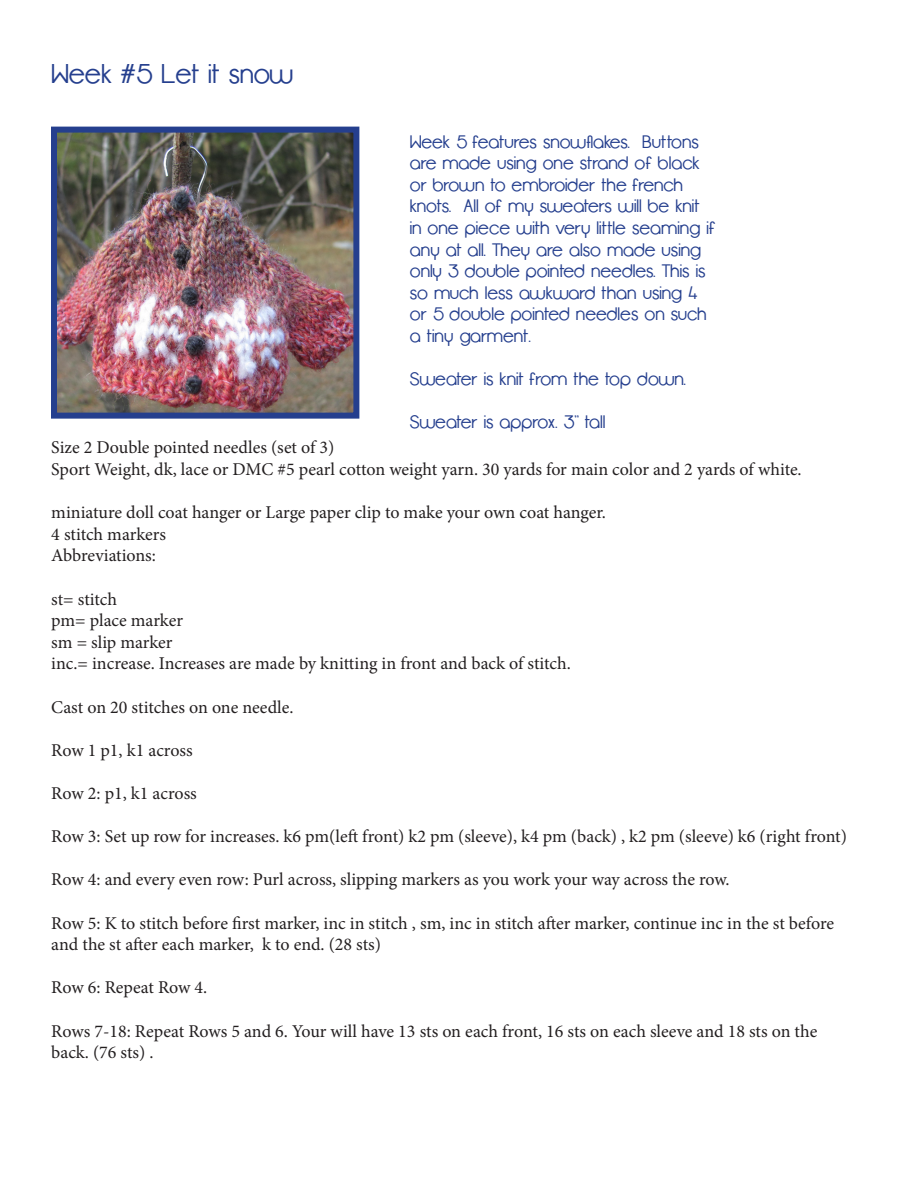
<style>
.page{position:relative;width:918px;height:1188px;background:#fff}
.page>*{position:absolute;margin:0;border:0;box-sizing:border-box;transform-origin:0 0}
.t1{font:27px "Opificio";color:#253f8e}
.t2{font:18px/21.6px "Minion Pro";letter-spacing:-.005em;color:#231f20}
.t3{font:18px/21.6px "Opificio";color:#253f8e}
</style>
<div class="page">
<img style="left:58px;top:134px;width:294px;height:278px">
<div style="left:51px;top:127px;width:308px;height:292px;border:6px solid #253f8e"></div>
<p class="t1" style="left:51px;top:58px;width:244px">Week #5 Let it snow</p>
<p class="t3" style="left:410px;top:131px;width:307px">Week 5 features snowflakes. Buttons are made using one strand of black or brown to embroider the french knots. All of my sweaters will be knit in one piece with very little seaming if any at all. They are also made using only 3 double pointed needles. This is so much less awkward than using 4 or 5 double pointed needles on such a tiny garment.</p>
<p class="t3" style="left:410px;top:369px;width:278px">Sweater is knit from the top down.</p>
<p class="t3" style="left:410px;top:412px;width:197px">Sweater is approx. 3” tall</p>
<p class="t2" style="left:51px;top:437px;width:285px">Size 2 Double pointed needles (set of 3)</p>
<p class="t2" style="left:51px;top:459px;width:752px">Sport Weight, dk, lace or DMC #5 pearl cotton weight yarn. 30 yards for main color and 2 yards of white.</p>
<p class="t2" style="left:51px;top:502px;width:556px">miniature doll coat hanger or Large paper clip to make your own coat hanger.</p>
<p class="t2" style="left:51px;top:523px;width:116px">4 stitch markers</p>
<p class="t2" style="left:51px;top:545px;width:106px">Abbreviations:</p>
<p class="t2" style="left:51px;top:588px;width:67px">st= stitch</p>
<p class="t2" style="left:51px;top:610px;width:133px">pm= place marker</p>
<p class="t2" style="left:51px;top:631px;width:123px">sm = slip marker</p>
<p class="t2" style="left:51px;top:653px;width:521px">inc.= increase. Increases are made by knitting in front and back of stitch.</p>
<p class="t2" style="left:51px;top:696px;width:244px">Cast on 20 stitches on one needle.</p>
<p class="t2" style="left:51px;top:739px;width:143px">Row 1 p1, k1 across</p>
<p class="t2" style="left:51px;top:783px;width:147px">Row 2: p1, k1 across</p>
<p class="t2" style="left:51px;top:826px;width:797px">Row 3: Set up row for increases. k6 pm(left front) k2 pm (sleeve), k4 pm (back) , k2 pm (sleeve) k6 (right front)</p>
<p class="t2" style="left:51px;top:869px;width:680px">Row 4: and every even row: Purl across, slipping markers as you work your way across the row.</p>
<p class="t2" style="left:51px;top:912px;width:784px">Row 5: K to stitch before first marker, inc in stitch , sm, inc in stitch after marker, continue inc in the st before and the st after each marker, k to end. (28 sts)</p>
<p class="t2" style="left:51px;top:977px;width:158px">Row 6: Repeat Row 4.</p>
<p class="t2" style="left:51px;top:1020px;width:768px">Rows 7-18: Repeat Rows 5 and 6. Your will have 13 sts on each front, 16 sts on each sleeve and 18 sts on the back. (76 sts) .</p>
</div>
